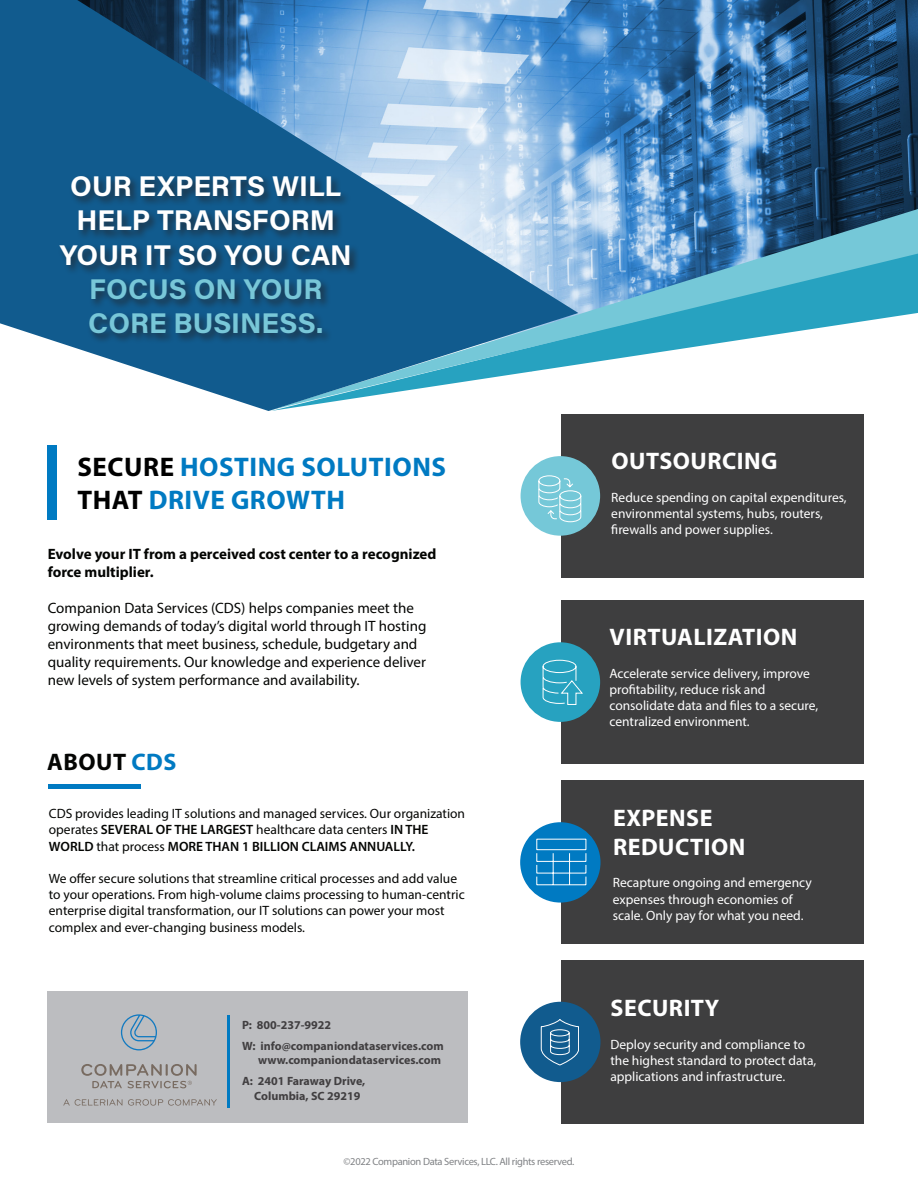
<style>
.page{position:relative;width:918px;height:1188px;background:#fff}
.page>*{position:absolute;margin:0;border:0;box-sizing:border-box;transform-origin:0 0}
.Text__Right{font:28.5px/34.2px "Acumin Variable Concept";color:#fff;text-align:center}
.t1{font:700 27px/32.4px "Myriad Pro";letter-spacing:.02em;color:#007ac2}
.Text__Right-2{font:700 24px/28.8px "Myriad Pro";letter-spacing:.02em;color:#fff}
.Text__Right-3{font:700 24px "Myriad Pro";letter-spacing:.02em;color:#040503}
.Text__Right-4{font:15px/18px "Myriad Pro";color:#040503}
.Text__Right-5{font:700 15px/18px "Myriad Pro";color:#040503}
.Text__Right-6{font:13.5px/16.2px "Myriad Pro";color:#040503}
.Text__Right-7{font:13.5px/16.2px "Myriad Pro";color:#fff}
.Text__Left{font:700 12px "Myriad Pro";color:#413f41}
.t2{font:10.5px "Myriad Pro";letter-spacing:-.03em;color:#808285}
.s1{color:#78c7d8}
.s2{color:#000}
.s3{color:#007ac2}
.s4{font-weight:600}
</style>
<div class="page">
<img style="left:578px;top:0;width:340px;height:209px">
<div style="left:48px;top:784px;width:92px;height:5px;background:#007ac2"></div>
<div style="left:48px;top:992px;width:420px;height:131px;background:#bcbdc0"></div>
<div style="left:561px;top:781px;width:303px;height:163px;background:#3e3e3f"></div>
<div style="left:520px;top:822px;width:81px;height:81px;background:#007ac2;border-radius:50%"></div>
<div style="left:561px;top:601px;width:303px;height:163px;background:#3e3e3f"></div>
<div style="left:521px;top:642px;width:79px;height:80px;background:#27a2c0;border-radius:50%"></div>
<div style="left:561px;top:414px;width:303px;height:163px;background:#3e3e3f"></div>
<div style="left:521px;top:456px;width:79px;height:80px;background:#75c8d8;border-radius:50%"></div>
<div style="left:561px;top:960px;width:303px;height:163px;background:#3e3e3f"></div>
<div style="left:520px;top:1002px;width:81px;height:80px;background:#115b8e;border-radius:50%"></div>
<svg style="left:578px;top:209px;width:340px;height:156px"></svg>
<svg style="left:0;top:0;width:578px;height:411px;background:#6195bb"></svg>
<div style="left:47px;top:446px;width:9px;height:74px;background:#007ac2"></div>
<svg style="left:63px;top:1099px;width:59px;height:7px"></svg>
<svg style="left:128px;top:1099px;width:89px;height:7px"></svg>
<svg style="left:81px;top:1064px;width:116px;height:24px"></svg>
<svg style="left:121px;top:1014px;width:36px;height:36px"></svg>
<div style="left:58px;top:174px;width:302px;height:169px;background:#231f20;opacity:.7"></div>
<hr style="left:227px;top:1015px;width:3px;height:92px;background:#007ac2">
<svg style="left:538px;top:475px;width:44px;height:47px"></svg>
<svg style="left:542px;top:659px;width:40px;height:46px"></svg>
<svg style="left:536px;top:839px;width:51px;height:47px"></svg>
<svg style="left:540px;top:1019px;width:39px;height:47px"></svg>
<p class="Text__Right" style="left:60px;top:168px;width:294px">OUR EXPERTS WILL<br>HELP TRANSFORM<br>YOUR IT SO YOU CAN<br><span class="s1">FOCUS ON YOUR<br>CORE BUSINESS.</span></p>
<p class="t1" style="left:77px;top:450px;width:370px"><span class="s2">SECURE</span> HOSTING SOLUTIONS<br><span class="s2">THAT</span> DRIVE GROWTH</p>
<p class="Text__Right-5" style="left:48px;top:544px;width:390px">Evolve your IT from a perceived cost center to a recognized force multiplier.</p>
<p class="Text__Right-4" style="left:48px;top:598px;width:380px">Companion Data Services (CDS) helps companies meet the growing demands of today’s digital world through IT hosting environments that meet business, schedule, budgetary and quality requirements. Our knowledge and experience deliver new levels of system performance and availability.</p>
<p class="Text__Right-3" style="left:47px;top:747px;width:131px">ABOUT <span class="s3">CDS</span></p>
<p class="Text__Right-6" style="left:49px;top:805px;width:418px">CDS provides leading IT solutions and managed services. Our organization operates <span class="s4">SEVERAL OF THE LARGEST</span> healthcare data centers <span class="s4">IN THE<br>WORLD</span> that process <span class="s4">MORE THAN 1 BILLION CLAIMS ANNUALLY.</span></p>
<p class="Text__Right-6" style="left:49px;top:870px;width:417px">We offer secure solutions that streamline critical processes and add value to your operations. From high-volume claims processing to human-centric enterprise digital transformation, our IT solutions can power your most complex and ever-changing business models.</p>
<p class="Text__Left" style="left:242px;top:1017px;width:91px">P: 800-237-9922</p>
<p class="Text__Left" style="left:242px;top:1038px;width:203px">W: info@companiondataservices.com</p>
<p class="Text__Left" style="left:258px;top:1052px;width:185px">www.companiondataservices.com</p>
<p class="Text__Left" style="left:242px;top:1073px;width:125px">A: 2401 Faraway Drive,</p>
<p class="Text__Left" style="left:254px;top:1088px;width:108px">Columbia, SC 29219</p>
<p class="t2" style="left:344px;top:1155px;width:232px">©2022 Companion Data Services, LLC. All rights reserved.</p>
<p class="Text__Right-2" style="left:612px;top:446px;width:168px">OUTSOURCING</p>
<p class="Text__Right-7" style="left:611px;top:489px;width:237px">Reduce spending on capital expenditures, environmental systems, hubs, routers, firewalls and power supplies.</p>
<p class="Text__Right-2" style="left:610px;top:622px;width:189px">VIRTUALIZATION</p>
<p class="Text__Right-7" style="left:609px;top:665px;width:210px">Accelerate service delivery, improve profitability, reduce risk and consolidate data and files to a secure, centralized environment.</p>
<p class="Text__Right-2" style="left:613px;top:803px;width:134px">EXPENSE<br>REDUCTION</p>
<p class="Text__Right-7" style="left:613px;top:875px;width:201px">Recapture ongoing and emergency expenses through economies of scale. Only pay for what you need.</p>
<p class="Text__Right-2" style="left:611px;top:993px;width:110px">SECURITY</p>
<p class="Text__Right-7" style="left:610px;top:1036px;width:207px">Deploy security and compliance to the highest standard to protect data, applications and infrastructure.</p>
</div>
